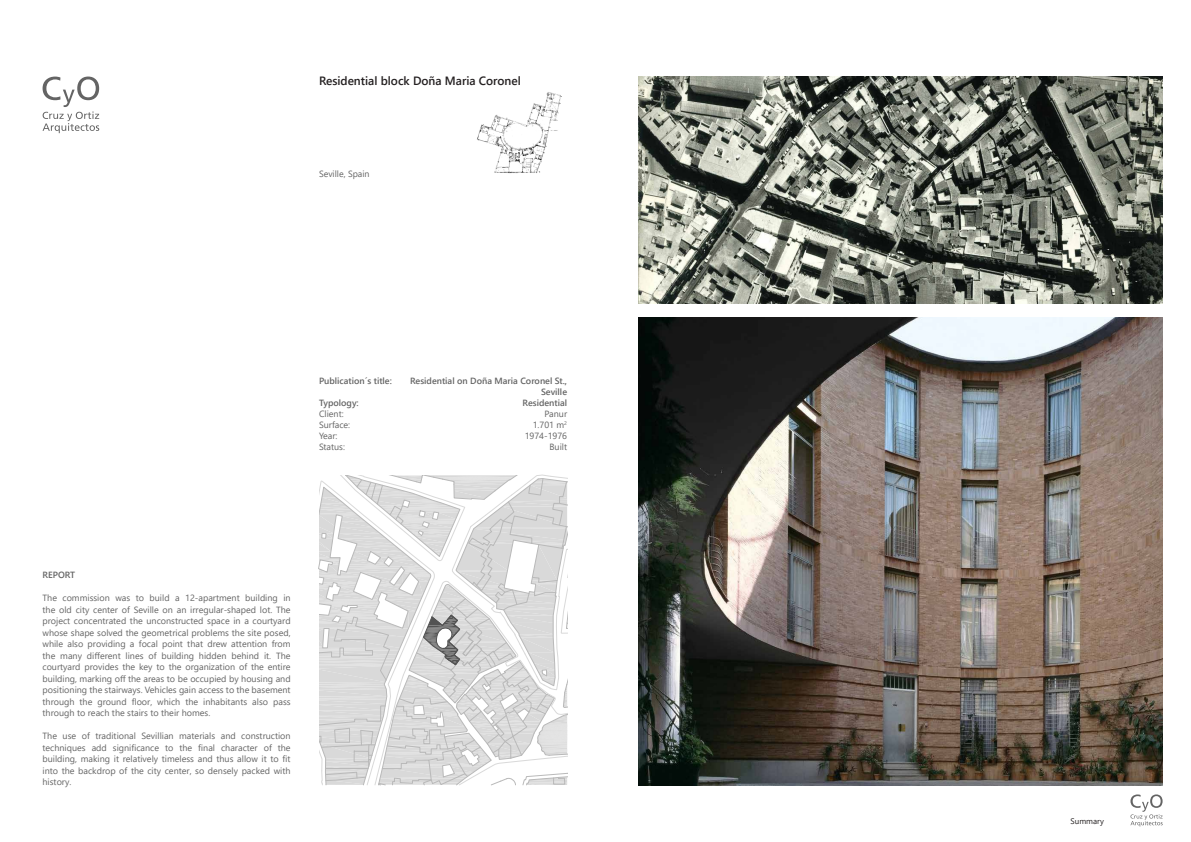
<style>
.page{position:relative;width:1191px;height:842px;background:#fff}
.page>*{position:absolute;margin:0;border:0;box-sizing:border-box;transform-origin:0 0}
.t1{font:600 12px "Segoe UI";color:#231f20}
.t2{font:9px/11.5px "Segoe UI";color:#646464;text-align:justify}
.t3{font:600 9px/11px "Segoe UI";color:#646464;text-align:right}
.t4{font:8px "Segoe UI";color:#231f20}
</style>
<div class="page">
<img style="left:477px;top:92px;width:85px;height:82px">
<img style="left:638px;top:77px;width:524px;height:226px">
<img style="left:638px;top:318px;width:524px;height:467px">
<svg style="left:318px;top:475px;width:250px;height:310px"></svg>
<svg style="left:43px;top:77px;width:56px;height:56px"></svg>
<svg style="left:1130px;top:794px;width:32px;height:32px"></svg>
<p class="t1" style="left:319px;top:70px;width:203px">Residential block Doña Maria Coronel</p>
<p class="t2" style="left:319px;top:167px;width:52px">Seville, Spain</p>
<p class="t3" style="left:319px;top:374px;width:74px">Publication´s title:</p>
<p class="t3" style="left:410px;top:374px;width:158px">Residential on Doña Maria Coronel St.,<br>Seville</p>
<p class="t3" style="left:319px;top:396px;width:41px">Typology:</p>
<p class="t3" style="left:522px;top:396px;width:46px">Residential</p>
<p class="t2" style="left:319px;top:407px;width:26px">Client:</p>
<p class="t2" style="left:544px;top:407px;width:24px">Panur</p>
<p class="t2" style="left:319px;top:419px;width:33px">Surface:</p>
<p class="t2" style="left:533px;top:419px;width:36px">1.701 m<sup>2</sup></p>
<p class="t2" style="left:319px;top:430px;width:20px">Year:</p>
<p class="t2" style="left:525px;top:430px;width:44px">1974-1976</p>
<p class="t2" style="left:319px;top:441px;width:28px">Status:</p>
<p class="t2" style="left:549px;top:441px;width:19px">Built</p>
<p class="t3" style="left:43px;top:569px;width:34px">REPORT</p>
<p class="t2" style="left:43px;top:591px;width:250px">The commission was to build a 12-apartment building in the old city center of Seville on an irregular-shaped lot. The project concentrated the unconstructed space in a courtyard whose shape solved the geometrical problems the site posed, while also providing a focal point that drew attention from the many different lines of building hidden behind it. The courtyard provides the key to the organization of the entire building, marking off the areas to be occupied by housing and positioning the stairways. Vehicles gain access to the basement through the ground floor, which the inhabitants also pass through to reach the stairs to their homes.</p>
<p class="t2" style="left:43px;top:729px;width:250px">The use of traditional Sevillian materials and construction techniques add significance to the final character of the building, making it relatively timeless and thus allow it to fit into the backdrop of the city center, so densely packed with history.</p>
<p class="t4" style="left:1070px;top:814px;width:35px">Summary</p>
</div>
